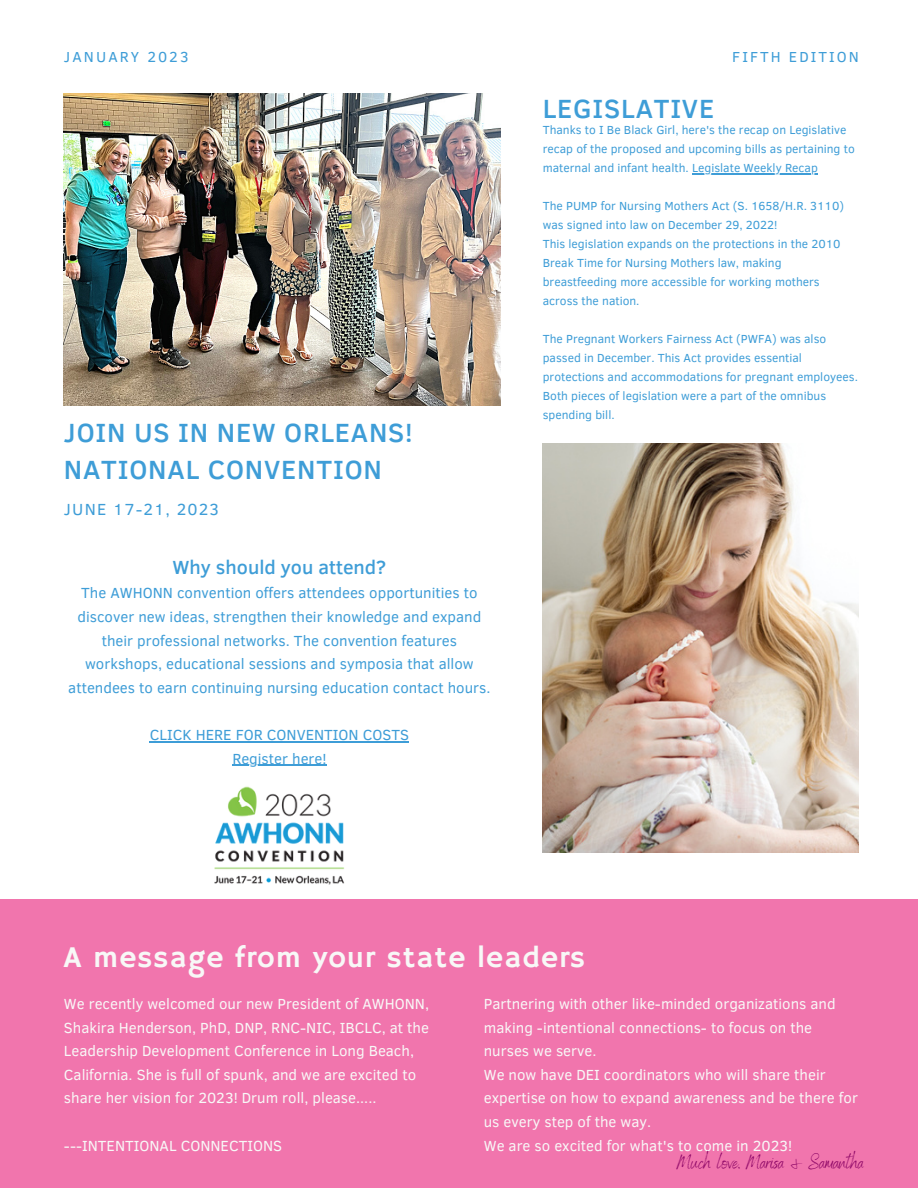
<style>
.page{position:relative;width:918px;height:1188px;background:#fff}
.page>*{position:absolute;margin:0;border:0;box-sizing:border-box;transform-origin:0 0}
.t1{font:30px "Hammersmith One";letter-spacing:.03em;color:#f8f8f7}
.t2{font:500 27px/37.2px "Clear Sans";letter-spacing:.03em;color:#3e9dd7}
.t3{font:19.95px "Benedict";color:#8b0465}
.t4{font:500 19.5px "Clear Sans";color:#3e9dd7}
.t5{font:16.5px "Clear Sans";letter-spacing:.07em;color:#3e9dd7}
.t6{font:15px/23.7px "Clear Sans";color:#f8f8f7}
.t7{font:15px/23.7px "Clear Sans";color:#3e9dd7;text-align:center}
.t8{font:14.85px "Clear Sans";letter-spacing:.14em;color:#3e9dd7}
.t9{font:12px/19px "Clear Sans";color:#3e9dd7}
</style>
<div class="page">
<img style="left:64px;top:94px;width:436px;height:312px">
<img style="left:543px;top:443px;width:316px;height:410px">
<div style="left:0;top:899px;width:918px;height:289px;background:#f175ad"></div>
<img style="left:214px;top:786px;width:131px;height:99px">
<hr style="left:150px;top:741px;width:259px;height:1px;background:#3e9dd7">
<hr style="left:232px;top:765px;width:94px;height:1px;background:#3e9dd7">
<hr style="left:692px;top:173px;width:126px;height:1px;background:#3e9dd7">
<p class="t8" style="left:64px;top:46px;width:126px">JANUARY 2023</p>
<p class="t8" style="left:732px;top:46px;width:128px">FIFTH EDITION</p>
<h2 class="t2" style="left:543px;top:89px;width:173px">LEGISLATIVE</h2>
<h2 class="t2" style="left:64px;top:413px;width:350px">JOIN US IN NEW ORLEANS!<br>NATIONAL CONVENTION</h2>
<h3 class="t5" style="left:64px;top:498px;width:157px">JUNE 17-21, 2023</h3>
<h3 class="t4" style="left:172px;top:553px;width:215px">Why should you attend?</h3>
<p class="t7" style="left:68px;top:581px;width:424px">The AWHONN convention offers attendees opportunities to discover new ideas, strengthen their knowledge and expand their professional networks. The convention features workshops, educational sessions and symposia that allow attendees to earn continuing nursing education contact hours.</p>
<p class="t7" style="left:150px;top:722px;width:261px">CLICK HERE FOR CONVENTION COSTS<br>Register here!</p>
<p class="t9" style="left:543px;top:120px;width:313px">Thanks to I Be Black Girl, here's the recap on Legislative recap of the proposed and upcoming bills as pertaining to maternal and infant health. Legislate Weekly Recap</p>
<p class="t9" style="left:543px;top:196px;width:303px">The PUMP for Nursing Mothers Act (S. 1658/H.R. 3110) was signed into law on December 29, 2022!<br>This legislation expands on the protections in the 2010<br>Break Time for Nursing Mothers law, making breastfeeding more accessible for working mothers across the nation.</p>
<p class="t9" style="left:543px;top:329px;width:317px">The Pregnant Workers Fairness Act (PWFA) was also passed in December. This Act provides essential protections and accommodations for pregnant employees.<br>Both pieces of legislation were a part of the omnibus spending bill.</p>
<h1 class="t1" style="left:64px;top:940px;width:523px">A message from your state leaders</h1>
<p class="t6" style="left:64px;top:991px;width:367px">We recently welcomed our new President of AWHONN, Shakira Henderson, PhD, DNP, RNC-NIC, IBCLC, at the Leadership Development Conference in Long Beach, California. She is full of spunk, and we are excited to share her vision for 2023! Drum roll, please.....</p>
<p class="t6" style="left:64px;top:1133px;width:220px">---INTENTIONAL CONNECTIONS</p>
<p class="t6" style="left:484px;top:991px;width:376px">Partnering with other like-minded organizations and making -intentional connections- to focus on the nurses we serve.<br>We now have DEI coordinators who will share their expertise on how to expand awareness and be there for us every step of the way.<br>We are so excited for what's to come in 2023!</p>
<h3 class="t3" style="left:676px;top:1150px;width:189px">Much love, Marisa &amp; Samantha</h3>
</div>
